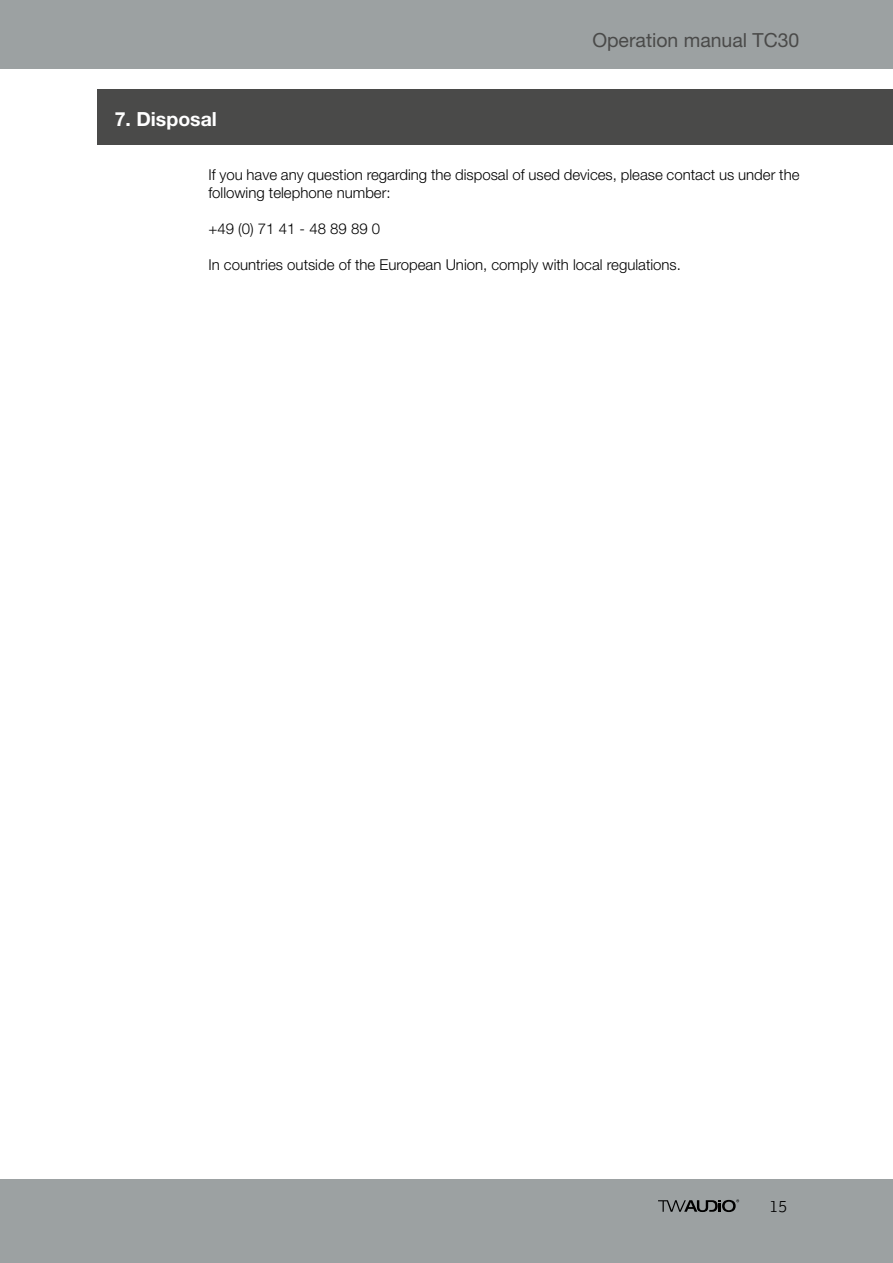
<style>
.page{position:relative;width:893px;height:1263px;background:#fff}
.page>*{position:absolute;margin:0;border:0;box-sizing:border-box;transform-origin:0 0}
.t1{font:19.5px "Helvetica Neue LT Std";color:#4a4a49}
.t2{font:700 19.5px "Helvetica Neue LT Std";color:#fff}
.t3{font:300 16.5px "Lexia";color:#000}
.t4{font:300 15px/18px "Helvetica Neue LT Std";color:#000}
</style>
<div class="page">
<div style="left:0;top:0;width:893px;height:69px;background:#9ca1a2"></div>
<div style="left:0;top:1179px;width:893px;height:84px;background:#9ca1a2"></div>
<svg style="left:658px;top:1199px;width:81px;height:13px"></svg>
<div style="left:98px;top:89px;width:795px;height:55px;background:#4a4a49"></div>
<h1 class="t1" style="left:592px;top:29px;width:209px">Operation manual TC30</h1>
<h1 class="t2" style="left:115px;top:107px;width:104px">7. Disposal</h1>
<p class="t4" style="left:208px;top:165px;width:593px">If you have any question regarding the disposal of used devices, please contact us under the following telephone number:</p>
<p class="t4" style="left:208px;top:219px;width:173px">+49 (0) 71 41 - 48 89 89 0</p>
<p class="t4" style="left:208px;top:255px;width:474px">In countries outside of the European Union, comply with local regulations.</p>
<p class="t3" style="left:769px;top:1195px;width:19px">15</p>
</div>
